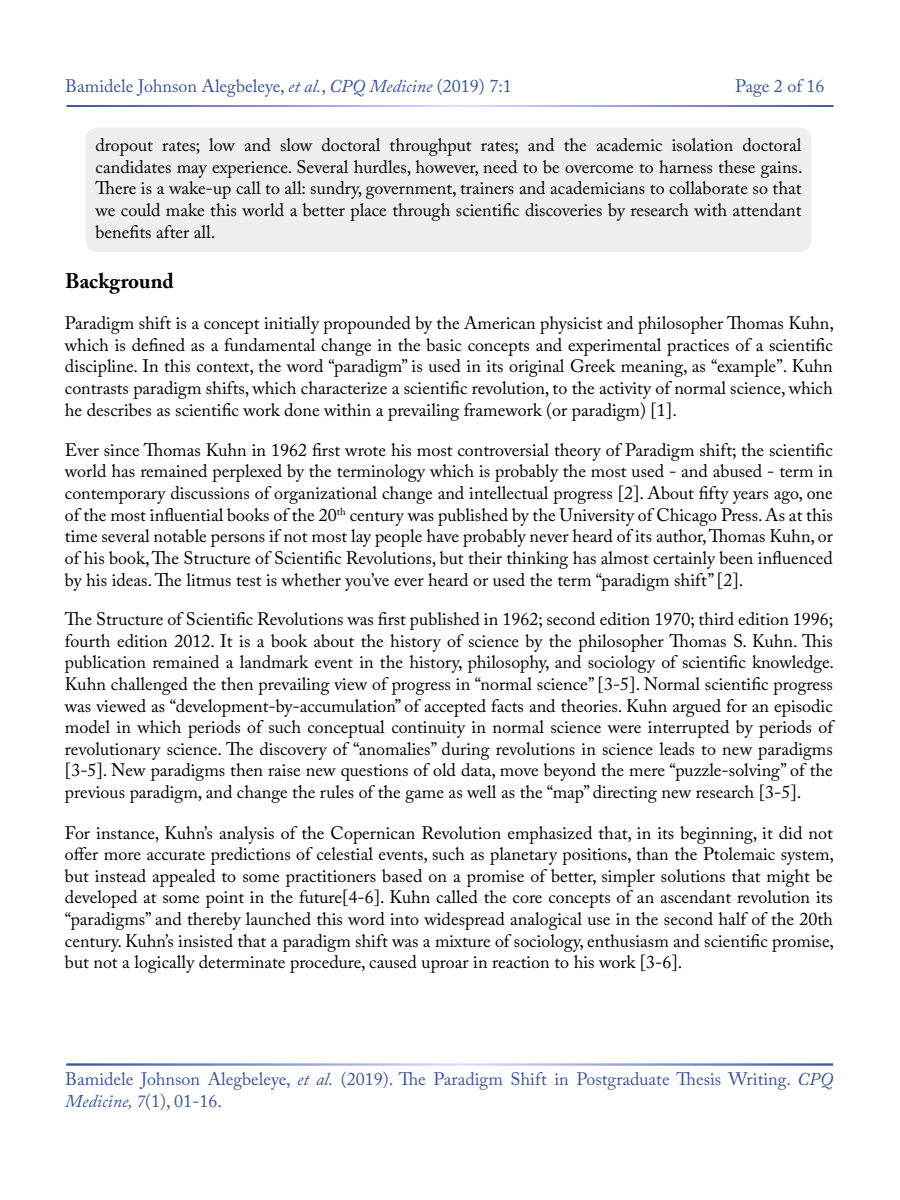
<style>
.page{position:relative;width:900px;height:1200px;background:#fff}
.page>*{position:absolute;margin:0;border:0;box-sizing:border-box;transform-origin:0 0}
.t1{font:700 21px "Adobe Caslon Pro";color:#000}
.t2{font:18px/21.6px "Adobe Caslon Pro";color:#000;text-align:justify}
.t3{font:18px/21.6px "Adobe Caslon Pro";color:#3955a0}
.s1{font-style:italic}
</style>
<div class="page">
<div style="left:86px;top:128px;width:726px;height:124px;background:#efeff0;border-radius:12px"></div>
<p class="t3" style="left:65px;top:75px;width:448px">Bamidele Johnson Alegbeleye, <span class="s1">et al.</span>, <span class="s1">CPQ Medicine</span> (2019) 7:1</p>
<p class="t3" style="left:735px;top:75px;width:91px">Page 2 of 16</p>
<p class="t2" style="left:96px;top:134px;width:709px">dropout rates; low and slow doctoral throughput rates; and the academic isolation doctoral candidates may experience. Several hurdles, however, need to be overcome to harness these gains.<br>There is a wake-up call to all: sundry, government, trainers and academicians to collaborate so that we could make this world a better place through scientific discoveries by research with attendant benefits after all.</p>
<p class="t1" style="left:65px;top:269px;width:110px">Background</p>
<p class="t2" style="left:65px;top:312px;width:771px">Paradigm shift is a concept initially propounded by the American physicist and philosopher Thomas Kuhn, which is defined as a fundamental change in the basic concepts and experimental practices of a scientific discipline. In this context, the word “paradigm” is used in its original Greek meaning, as “example”. Kuhn contrasts paradigm shifts, which characterize a scientific revolution, to the activity of normal science, which he describes as scientific work done within a prevailing framework (or paradigm) [1].</p>
<p class="t2" style="left:65px;top:439px;width:770px">Ever since Thomas Kuhn in 1962 first wrote his most controversial theory of Paradigm shift; the scientific world has remained perplexed by the terminology which is probably the most used - and abused - term in contemporary discussions of organizational change and intellectual progress [2]. About fifty years ago, one of the most influential books of the 20<sup>th</sup> century was published by the University of Chicago Press. As at this time several notable persons if not most lay people have probably never heard of its author, Thomas Kuhn, or of his book, The Structure of Scientific Revolutions, but their thinking has almost certainly been influenced by his ideas. The litmus test is whether you’ve ever heard or used the term “paradigm shift” [2].</p>
<p class="t2" style="left:65px;top:608px;width:771px">The Structure of Scientific Revolutions was first published in 1962; second edition 1970; third edition 1996; fourth edition 2012. It is a book about the history of science by the philosopher Thomas S. Kuhn. This publication remained a landmark event in the history, philosophy, and sociology of scientific knowledge.<br>Kuhn challenged the then prevailing view of progress in “normal science” [3-5]. Normal scientific progress was viewed as “development-by-accumulation” of accepted facts and theories. Kuhn argued for an episodic model in which periods of such conceptual continuity in normal science were interrupted by periods of revolutionary science. The discovery of “anomalies” during revolutions in science leads to new paradigms [3-5]. New paradigms then raise new questions of old data, move beyond the mere “puzzle-solving” of the previous paradigm, and change the rules of the game as well as the “map” directing new research [3-5].</p>
<p class="t2" style="left:65px;top:822px;width:771px">For instance, Kuhn’s analysis of the Copernican Revolution emphasized that, in its beginning, it did not offer more accurate predictions of celestial events, such as planetary positions, than the Ptolemaic system, but instead appealed to some practitioners based on a promise of better, simpler solutions that might be developed at some point in the future[4-6]. Kuhn called the core concepts of an ascendant revolution its “paradigms” and thereby launched this word into widespread analogical use in the second half of the 20th century. Kuhn’s insisted that a paradigm shift was a mixture of sociology, enthusiasm and scientific promise, but not a logically determinate procedure, caused uproar in reaction to his work [3-6].</p>
<p class="t3" style="left:65px;top:1068px;width:769px">Bamidele Johnson Alegbeleye, <span class="s1">et al.</span> (2019). The Paradigm Shift in Postgraduate Thesis Writing. <span class="s1">CPQ<br>Medicine, 7</span>(1), 01-16.</p>
</div>
